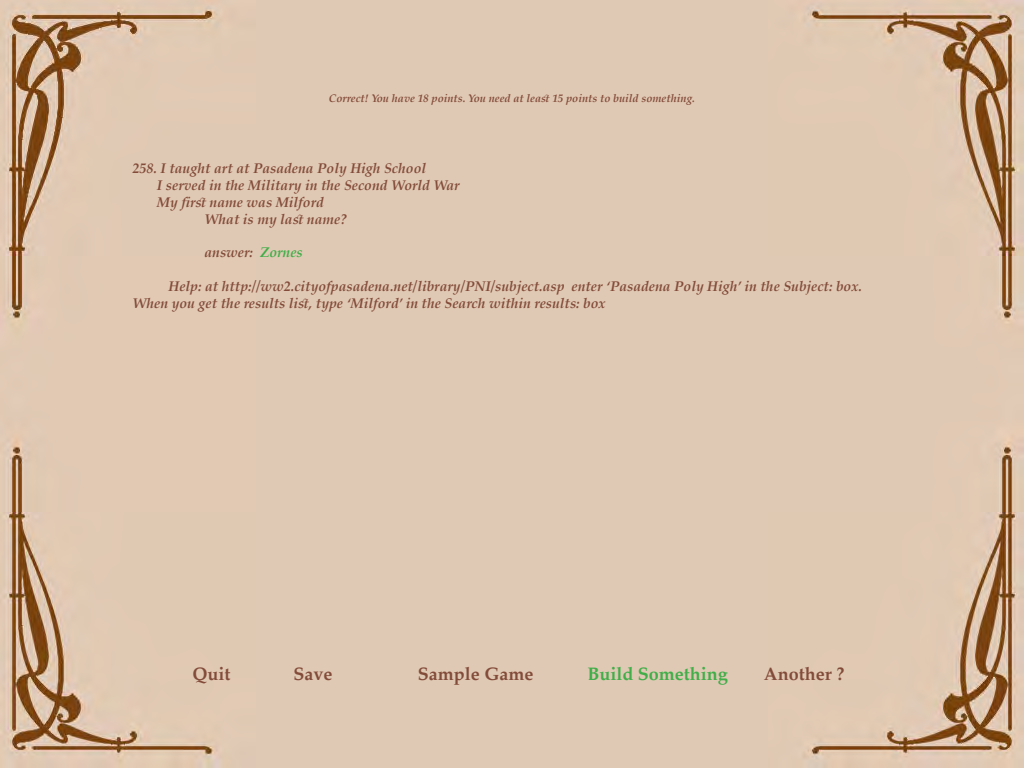
<style>
.page{position:relative;width:1024px;height:768px;background:#e0c9b4}
.page>*{position:absolute;margin:0;border:0;box-sizing:border-box;transform-origin:0 0}
.t1{font:700 18px "Palatino";color:#834c3a}
.t2{font:700 18px "Palatino";color:#40ae49}
.t3{font:italic 700 14px/16.8px "Palatino";color:#834c3a}
.t4{font:italic 700 11px "Palatino";color:#834c3a}
.s1{color:#40ae49}
</style>
<div class="page">
<p class="t4" style="left:329px;top:90px;width:368px">Correct! You have 18 points. You need at least 15 points to build something.</p>
<p class="t3" style="left:132px;top:160px;width:295px">258. I taught art at Pasadena Poly High School</p>
<p class="t3" style="left:157px;top:177px;width:304px">I served in the Military in the Second World War</p>
<p class="t3" style="left:157px;top:194px;width:169px">My first name was Milford</p>
<p class="t3" style="left:204px;top:210px;width:144px">What is my last name?</p>
<p class="t3" style="left:204px;top:244px;width:100px">answer: <span class="s1">Zornes</span></p>
<p class="t3" style="left:132px;top:278px;width:731px;text-indent:36px">Help: at http://ww2.cityofpasadena.net/library/PNI/subject.asp enter ‘Pasadena Poly High’ in the Subject: box.<br>When you get the results list, type ‘Milford’ in the Search within results: box</p>
<p class="t1" style="left:192px;top:658px;width:39px">Quit</p>
<p class="t1" style="left:293px;top:658px;width:41px">Save</p>
<p class="t1" style="left:418px;top:658px;width:117px">Sample Game</p>
<p class="t2" style="left:587px;top:658px;width:142px">Build Something</p>
<p class="t1" style="left:764px;top:658px;width:82px">Another ?</p>
</div>
